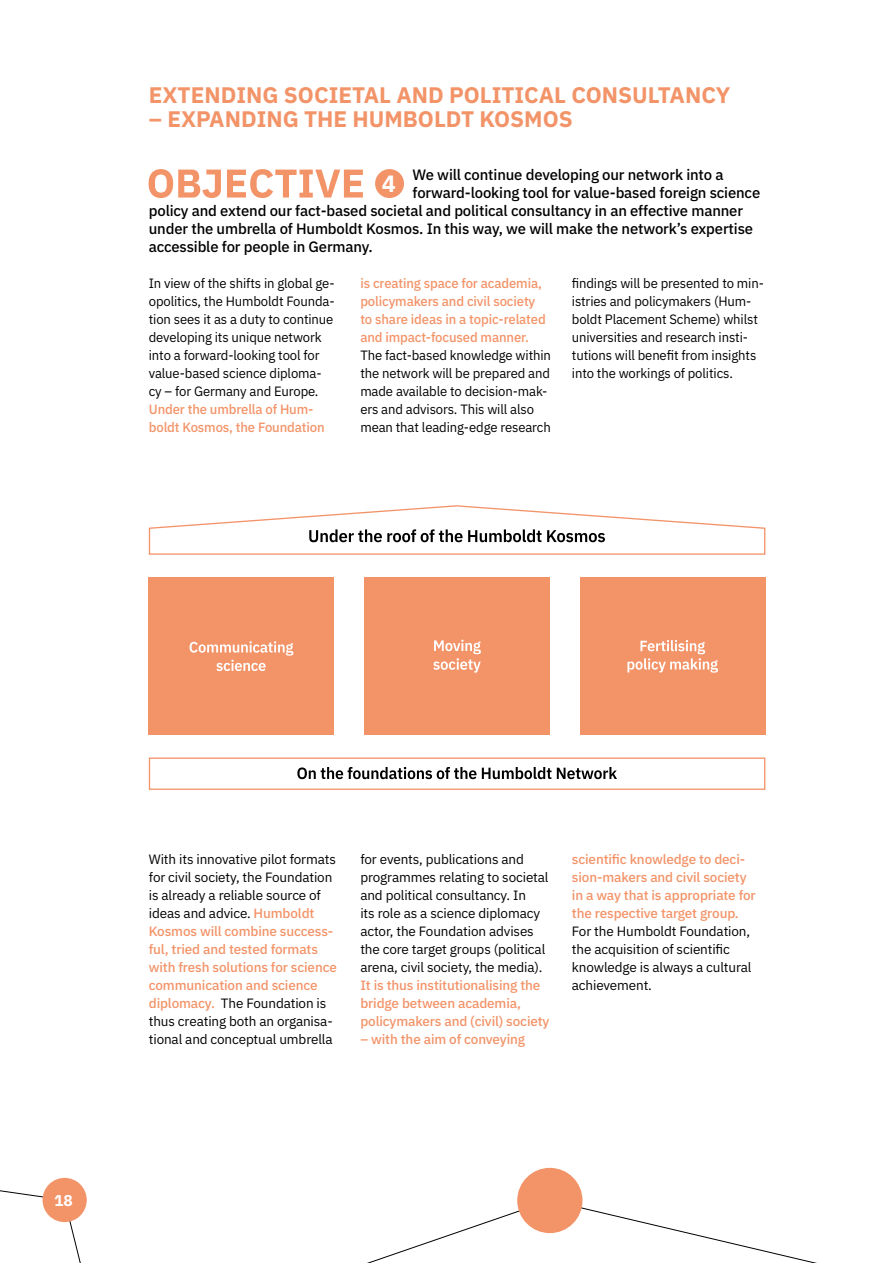
<style>
.page{position:relative;width:893px;height:1263px;background:#fff}
.page>*{position:absolute;margin:0;border:0;box-sizing:border-box;transform-origin:0 0}
.t1{font:700 23.55px "IBM Plex Sans";color:#fff}
.t2{font:700 22.5px "IBM Plex Sans";color:#f39368}
.t3{font:700 15.6px "IBM Plex Sans";color:#fff}
.t4{font:500 15px "IBM Plex Sans";letter-spacing:-.01em;color:#000}
.t5{font:13.5px/18px "IBM Plex Sans";letter-spacing:-.01em;color:#000}
.t6{font:500 13.5px/18px "IBM Plex Sans";letter-spacing:-.01em;color:#f39368}
.s1{font-weight:500;color:#f39368}
</style>
<div class="page">
<svg style="left:148px;top:505px;width:618px;height:285px"></svg>
<div style="left:580px;top:577px;width:185px;height:158px;background:#f39368"></div>
<svg style="left:367px;top:1200px;width:450px;height:63px"></svg>
<div style="left:517px;top:1168px;width:65px;height:65px;background:#f39368;border-radius:50%"></div>
<svg style="left:0;top:1188px;width:83px;height:75px"></svg>
<div style="left:43px;top:1178px;width:44px;height:44px;background:#f39368;border-radius:50%"></div>
<svg style="left:149px;top:169px;width:214px;height:29px"></svg>
<div style="left:375px;top:169px;width:29px;height:29px;background:#f39368;border-radius:50%"></div>
<svg style="left:309px;top:529px;width:296px;height:13px"></svg>
<svg style="left:190px;top:641px;width:103px;height:30px;background:#f5a987"></svg>
<svg style="left:433px;top:640px;width:48px;height:33px"></svg>
<svg style="left:627px;top:640px;width:91px;height:33px"></svg>
<svg style="left:297px;top:767px;width:320px;height:12px"></svg>
<h2 class="t2" style="left:149px;top:77px;width:583px">EXTENDING SOCIETAL AND POLITICAL CONSULTANCY</h2>
<h2 class="t2" style="left:149px;top:101px;width:425px">– EXPANDING THE HUMBOLDT KOSMOS</h2>
<p class="t4" style="left:413px;top:163px;width:312px">We will continue developing our network into a</p>
<p class="t4" style="left:413px;top:181px;width:349px">forward-looking tool for value-based foreign science</p>
<p class="t4" style="left:149px;top:199px;width:596px">policy and extend our fact-based societal and political consultancy in an effective manner</p>
<p class="t4" style="left:149px;top:217px;width:606px">under the umbrella of Humboldt Kosmos. In this way, we will make the network’s expertise</p>
<p class="t4" style="left:149px;top:235px;width:226px">accessible for people in Germany.</p>
<p class="t5" style="left:149px;top:273px;width:187px">In view of the shifts in global ge&shy;opolitics, the Humboldt Founda&shy;tion sees it as a duty to continue developing its unique network into a forward-looking tool for value-based science diploma&shy;cy – for Germany and Europe.</p>
<p class="t6" style="left:149px;top:399px;width:177px">Under the umbrella of Hum&shy;boldt Kosmos, the Foundation</p>
<h1 class="t1" style="left:382px;top:165px;width:16px">4</h1>
<p class="t6" style="left:360px;top:273px;width:187px">is creating space for academia, policymakers and civil society to share ideas in a topic-related and impact-focused manner.</p>
<p class="t5" style="left:360px;top:345px;width:192px">The fact-based knowledge within the network will be prepared and made available to decision-mak&shy;ers and advisors. This will also mean that leading-edge research</p>
<p class="t5" style="left:572px;top:273px;width:193px">findings will be presented to min&shy;istries and policymakers (Hum&shy;boldt Placement Scheme) whilst universities and research insti&shy;tutions will benefit from insights into the workings of politics.</p>
<p class="t3" style="left:54px;top:1188px;width:20px">18</p>
<p class="t5" style="left:149px;top:849px;width:190px">With its innovative pilot formats for civil society, the Foundation is already a reliable source of ideas and advice. <span class="s1">Humboldt<br>Kosmos will combine success&shy;ful, tried and tested formats with fresh solutions for science communication and science diplomacy.</span> The Foundation is thus creating both an organisa&shy;tional and conceptual umbrella</p>
<p class="t5" style="left:360px;top:849px;width:190px">for events, publications and programmes relating to societal and political consultancy. In<br>its role as a science diplomacy actor, the Foundation advises the core target groups (political arena, civil society, the media).</p>
<p class="t6" style="left:360px;top:975px;width:191px">It is thus institutionalising the bridge between academia, policymakers and (civil) society</p>
<p class="t6" style="left:360px;top:1029px;width:166px">– with the aim of conveying</p>
<p class="t6" style="left:572px;top:849px;width:185px">scientific knowledge to deci&shy;sion-makers and civil society in a way that is appropriate for the respective target group.</p>
<p class="t5" style="left:572px;top:921px;width:181px">For the Humboldt Foundation, the acquisition of scientific knowledge is always a cultural achievement.</p>
</div>
